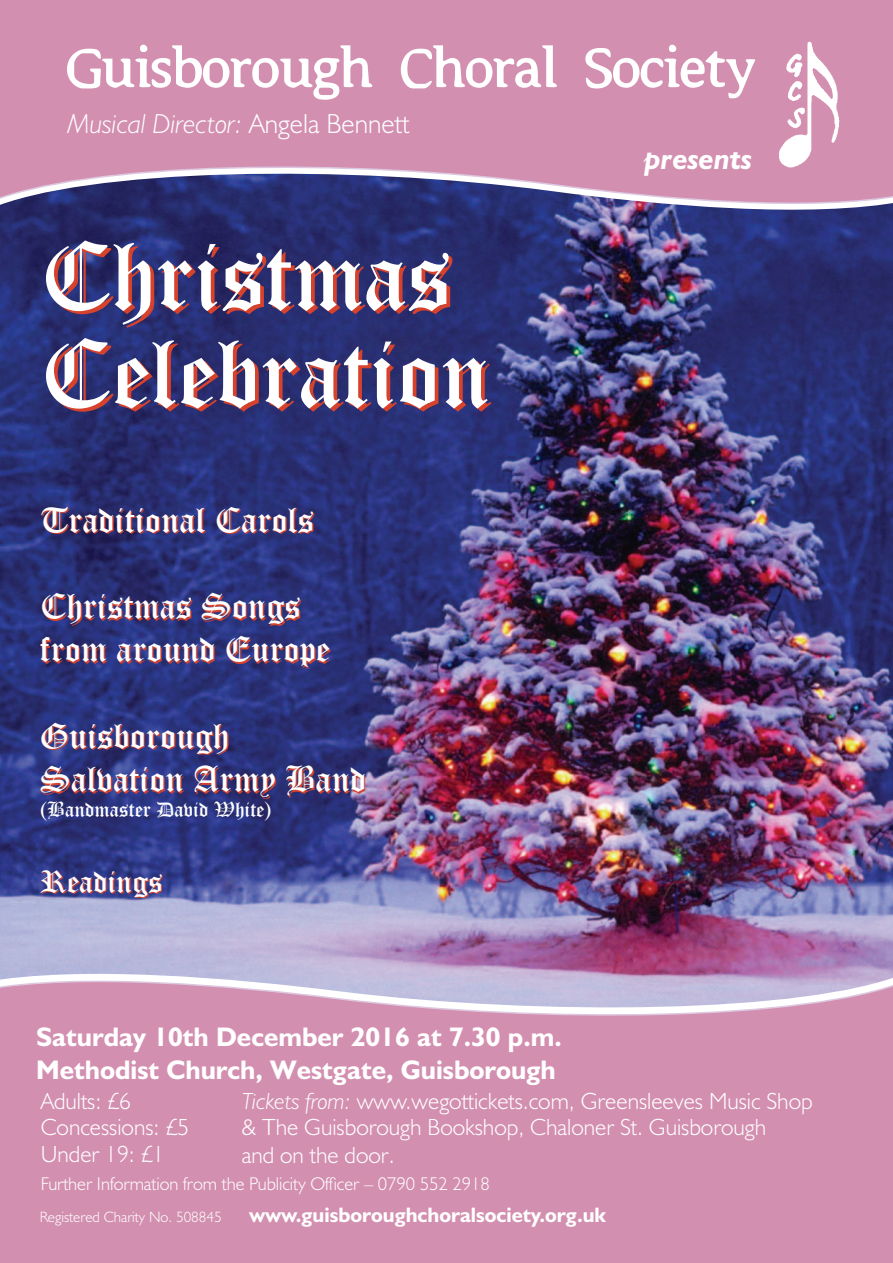
<style>
.page{position:relative;width:893px;height:1263px;background:#fff}
.page>*{position:absolute;margin:0;border:0;box-sizing:border-box;transform-origin:0 0}
.t1{font:97.5px/97.5px "Old English Text";color:#fff}
.t2{font:55.05px "Copyshop";color:#fff}
.t3{font:36px/43.2px "Old English Text";color:#fff}
.t4{font:31.35px "Old English Text";color:#fff}
.t5{font:italic 700 29.85px "Humanist 521 BT";color:#fff}
.t6{font:italic 300 27.75px "Humanist 521 BT";color:#fff}
.t7{font:700 27px/32.4px "Humanist 521 BT";color:#fff}
.t8{font:300 23.55px/26.5px "Humanist 521 BT";color:#fff}
.t9{font:700 21px "Humanist 521 BT";color:#fff}
.t10{font:21px "Old English Text";color:#fff}
.t11{font:300 18.45px "Humanist 521 BT";color:#fff}
.t12{font:300 15px "Humanist 521 BT";color:#fff}
.s1{font-style:normal}
.s2{font-style:italic}
</style>
<div class="page">
<img style="left:0;top:223px;width:893px;height:736px">
<svg style="left:0;top:213px;width:893px;height:10px;background:#2d3374"></svg>
<svg style="left:0;top:0;width:893px;height:213px;background:#c188ab"></svg>
<svg style="left:0;top:959px;width:893px;height:14px;background:#b491bd"></svg>
<svg style="left:0;top:973px;width:893px;height:290px;background:#d294b4"></svg>
<svg style="left:779px;top:42px;width:60px;height:125px"></svg>
<h2 class="t2" style="left:66px;top:43px;width:691px">Guisborough Choral Society</h2>
<p class="t6" style="left:67px;top:114px;width:343px">Musical Director: <span class="s1">Angela Bennett</span></p>
<h1 class="t1" style="left:40px;top:224px;width:451px">Christmas<br>Celebration</h1>
<h3 class="t3" style="left:40px;top:497px;width:275px">Traditional Carols</h3>
<h3 class="t3" style="left:40px;top:583px;width:291px">Christmas Songs from around Europe</h3>
<h3 class="t3" style="left:40px;top:713px;width:327px">Guisborough<br>Salvation Army Band</h3>
<p class="t10" style="left:40px;top:796px;width:233px">(Bandmaster David White)</p>
<h3 class="t4" style="left:40px;top:861px;width:124px">Readings</h3>
<p class="t7" style="left:36px;top:1024px;width:527px">Saturday 10th December 2016 at 7.30 p.m.<br>Methodist Church, Westgate, Guisborough</p>
<p class="t5" style="left:644px;top:148px;width:109px">presents</p>
<p class="t8" style="left:41px;top:1090px;width:150px">Adults: £6<br>Concessions: £5<br>Under 19: £1</p>
<p class="t11" style="left:41px;top:1178px;width:451px">Further Information from the Publicity Officer – 0790 552 2918</p>
<p class="t8" style="left:242px;top:1090px;width:572px"><span class="s2">Tickets from:</span> www.wegottickets.com, Greensleeves Music Shop &amp; The Guisborough Bookshop, Chaloner St. Guisborough<br>and on the door.</p>
<p class="t12" style="left:40px;top:1212px;width:183px">Registered Charity No. 508845</p>
<p class="t9" style="left:250px;top:1207px;width:358px">www.guisboroughchoralsociety.org.uk</p>
</div>
